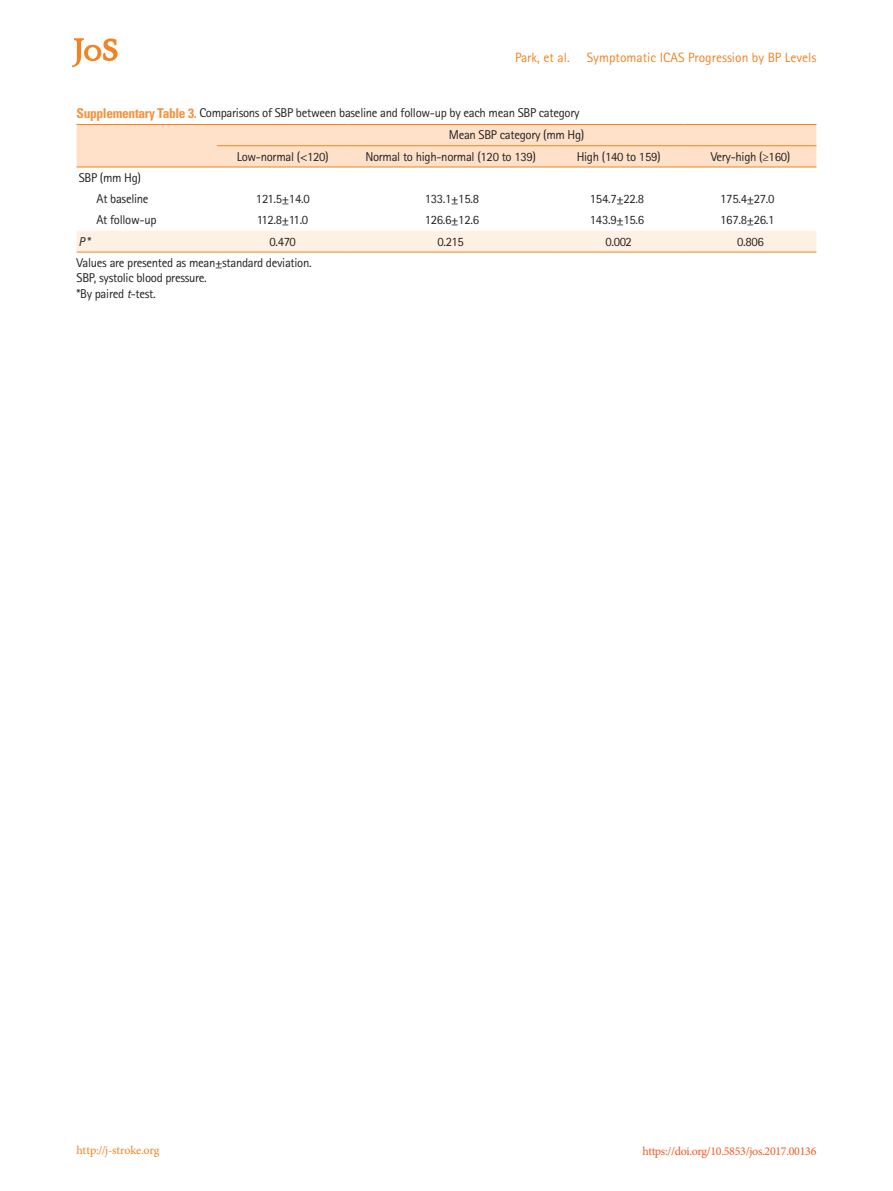
<style>
.page{position:relative;width:893px;height:1191px;background:#fff}
.page>*{position:absolute;margin:0;border:0;box-sizing:border-box;transform-origin:0 0}
.t1{font:13.5px "Rotis Sans Serif Std";color:#f58220}
.t2{font:12.75px/15.3px "Rotis Sans Serif Std";letter-spacing:-.025em;color:#231f20}
.t3{font:italic 12.75px "Rotis Sans Serif Std";color:#231f20}
.t4{font:12px "Minion Pro";letter-spacing:-.025em;color:#f15921}
.t5{font:12px "Minion Pro";letter-spacing:-.015em;color:#f58220}
.s1{font-family:"Univers LT Std";font-weight:700;font-stretch:condensed;font-size:13.5px;color:#f6923c}
.s2{font-style:normal}
.s3{font-style:italic}
</style>
<div class="page">
<svg style="left:72px;top:38px;width:46px;height:29px"></svg>
<div style="left:77px;top:125px;width:739px;height:42px;background:#fee1c8"></div>
<div style="left:77px;top:231px;width:739px;height:21px;background:#fef0e2"></div>
<hr style="left:217px;top:145px;width:132px;height:1px;background:#f58220">
<hr style="left:349px;top:145px;width:204px;height:1px;background:#f58220">
<hr style="left:553px;top:145px;width:132px;height:1px;background:#f58220">
<hr style="left:685px;top:145px;width:131px;height:1px;background:#f58220">
<hr style="left:77px;top:252px;width:140px;height:1px;background:#f58220">
<hr style="left:217px;top:252px;width:132px;height:1px;background:#f58220">
<hr style="left:349px;top:252px;width:204px;height:1px;background:#f58220">
<hr style="left:553px;top:252px;width:132px;height:1px;background:#f58220">
<hr style="left:685px;top:252px;width:131px;height:1px;background:#f58220">
<hr style="left:77px;top:124px;width:140px;height:1px;background:#f58220">
<hr style="left:217px;top:124px;width:132px;height:1px;background:#f58220">
<hr style="left:349px;top:124px;width:204px;height:1px;background:#f58220">
<hr style="left:553px;top:124px;width:132px;height:1px;background:#f58220">
<hr style="left:685px;top:124px;width:131px;height:1px;background:#f58220">
<hr style="left:77px;top:167px;width:140px;height:1px;background:#f58220">
<hr style="left:217px;top:167px;width:132px;height:1px;background:#f58220">
<hr style="left:349px;top:167px;width:204px;height:1px;background:#f58220">
<hr style="left:553px;top:167px;width:132px;height:1px;background:#f58220">
<hr style="left:685px;top:167px;width:131px;height:1px;background:#f58220">
<p class="t1" style="left:515px;top:50px;width:56px">Park, et al.</p>
<p class="t1" style="left:587px;top:50px;width:231px">Symptomatic ICAS Progression by BP Levels</p>
<p class="t2" style="left:77px;top:105px;width:505px"><span class="s1">Supplementary Table 3.</span> Comparisons of SBP between baseline and follow-up by each mean SBP category</p>
<p class="t2" style="left:449px;top:127px;width:137px">Mean SBP category (mm Hg)</p>
<p class="t2" style="left:237px;top:148px;width:93px">Low-normal (&lt;120)</p>
<p class="t2" style="left:365px;top:148px;width:172px">Normal to high-normal (120 to 139)</p>
<p class="t2" style="left:577px;top:148px;width:85px">High (140 to 159)</p>
<p class="t2" style="left:711px;top:148px;width:81px">Very-high (≥160)</p>
<p class="t2" style="left:97px;top:167px;width:54px;line-height:21.3px;text-indent:-18px">SBP (mm Hg)<br>At baseline</p>
<p class="t2" style="left:256px;top:191px;width:55px">121.5±14.0</p>
<p class="t2" style="left:425px;top:191px;width:56px">133.1±15.8</p>
<p class="t2" style="left:590px;top:191px;width:56px">154.7±22.8</p>
<p class="t2" style="left:720px;top:191px;width:56px">175.4±27.0</p>
<p class="t2" style="left:97px;top:212px;width:61px">At follow-up</p>
<p class="t2" style="left:257px;top:212px;width:53px">112.8±11.0</p>
<p class="t2" style="left:425px;top:212px;width:56px">126.6±12.6</p>
<p class="t2" style="left:590px;top:212px;width:56px">143.9±15.6</p>
<p class="t2" style="left:720px;top:212px;width:56px">167.8±26.1</p>
<p class="t3" style="left:79px;top:234px;width:14px">P <span class="s2">*</span></p>
<p class="t2" style="left:270px;top:233px;width:28px">0.470</p>
<p class="t2" style="left:438px;top:233px;width:28px">0.215</p>
<p class="t2" style="left:605px;top:233px;width:28px">0.002</p>
<p class="t2" style="left:737px;top:233px;width:28px">0.806</p>
<p class="t2" style="left:77px;top:255px;width:237px">Values are presented as mean±standard deviation.<br>SBP, systolic blood pressure.<br>*By paired <span class="s3">t</span>-test.</p>
<p class="t5" style="left:77px;top:1142px;width:84px">http://j-stroke.org</p>
<p class="t4" style="left:643px;top:1143px;width:175px">https://doi.org/10.5853/jos.2017.00136</p>
</div>
